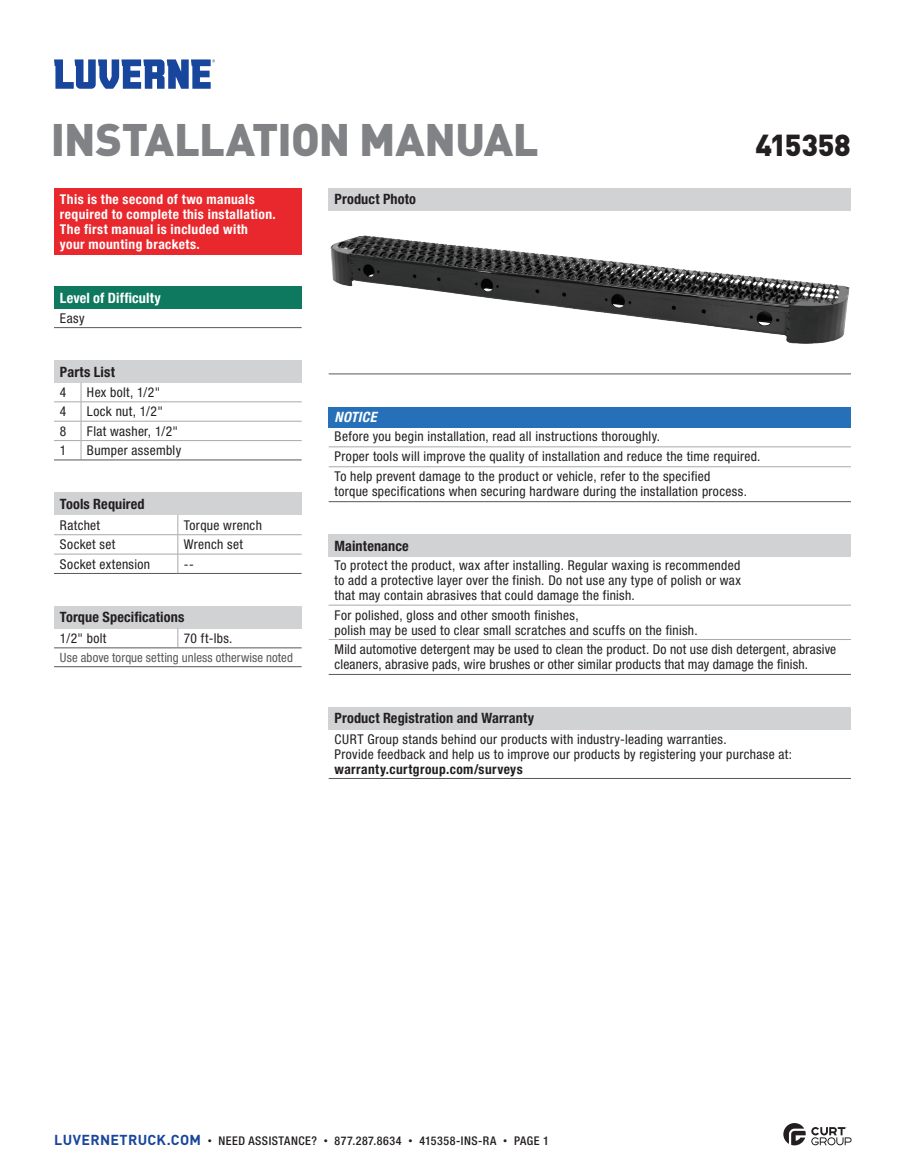
<style>
.page{position:relative;width:905px;height:1175px;background:#fff}
.page>*{position:absolute;margin:0;border:0;box-sizing:border-box;transform-origin:0 0}
.t1{font:900 45px "DINOT";letter-spacing:-.02em;color:#808285}
.t2{font:900 30px "DINOT";letter-spacing:-.01em;color:#231f20}
.t3{font:700 condensed 14.25px "Helvetica Neue LT Std";letter-spacing:.01em;color:#231f20}
.t4{font:700 condensed 14.25px "Helvetica Neue LT Std";letter-spacing:.01em;color:#fff}
.t5{font:italic 700 condensed 14.25px "Helvetica Neue LT Std";letter-spacing:.025em;color:#fff}
.t6{font:condensed 13.5px/15px "Helvetica Neue LT Std";letter-spacing:.025em;color:#231f20}
.t7{font:700 condensed 13.5px/15px "Helvetica Neue LT Std";letter-spacing:.03em;color:#fff}
.t8{font:700 condensed 13.5px "Helvetica Neue LT Std";letter-spacing:.03em;color:#231f20}
.t9{font:condensed 12.75px "Helvetica Neue LT Std";letter-spacing:.01em;color:#57585a}
.t10{font:500 condensed 12px "Helvetica Neue LT Std";letter-spacing:.04em;color:#231f20}
.s1{font-family:"DINOT";font-weight:700;font-stretch:normal;font-size:14.25px;color:#18469d}
.s2{font-family:"DINOT";font-weight:400;font-stretch:normal;font-size:9px}
</style>
<div class="page">
<svg style="left:54px;top:59px;width:161px;height:30px"></svg>
<svg style="left:783px;top:1123px;width:68px;height:22px"></svg>
<div style="left:54px;top:360px;width:248px;height:22px;background:#d1d2d4"></div>
<hr style="left:81px;top:401px;width:221px;height:1px;background:#a8a9ad">
<hr style="left:81px;top:421px;width:221px;height:1px;background:#a8a9ad">
<hr style="left:81px;top:440px;width:221px;height:1px;background:#a8a9ad">
<svg style="left:54px;top:382px;width:28px;height:78px"></svg>
<hr style="left:81px;top:459px;width:221px;height:1px;background:#57585a">
<div style="left:54px;top:493px;width:247px;height:22px;background:#d1d2d4"></div>
<hr style="left:54px;top:534px;width:124px;height:1px;background:#a8a9ad">
<hr style="left:178px;top:534px;width:123px;height:1px;background:#a8a9ad">
<svg style="left:177px;top:515px;width:1px;height:58px"></svg>
<hr style="left:54px;top:554px;width:124px;height:1px;background:#a8a9ad">
<hr style="left:178px;top:554px;width:123px;height:1px;background:#a8a9ad">
<hr style="left:54px;top:573px;width:124px;height:1px;background:#57585a">
<hr style="left:178px;top:573px;width:123px;height:1px;background:#57585a">
<div style="left:328px;top:534px;width:522px;height:22px;background:#d1d2d4"></div>
<hr style="left:328px;top:605px;width:522px;height:1px;background:#a8a9ad">
<hr style="left:328px;top:674px;width:522px;height:1px;background:#57585a">
<hr style="left:328px;top:639px;width:522px;height:1px;background:#a8a9ad">
<div style="left:328px;top:188px;width:522px;height:22px;background:#d1d2d4"></div>
<hr style="left:328px;top:373px;width:522px;height:1px;background:#57585a">
<img style="left:330px;top:235px;width:520px;height:109px">
<div style="left:54px;top:606px;width:247px;height:22px;background:#d1d2d4"></div>
<svg style="left:177px;top:628px;width:1px;height:19px"></svg>
<hr style="left:54px;top:666px;width:124px;height:1px;background:#57585a">
<hr style="left:178px;top:666px;width:123px;height:1px;background:#57585a">
<hr style="left:54px;top:647px;width:124px;height:1px;background:#57585a">
<hr style="left:178px;top:647px;width:123px;height:1px;background:#57585a">
<div style="left:54px;top:287px;width:248px;height:22px;background:#0e795f"></div>
<hr style="left:54px;top:327px;width:248px;height:1px;background:#57585a">
<div style="left:54px;top:188px;width:248px;height:66px;background:#e9282d"></div>
<div style="left:328px;top:407px;width:522px;height:21px;background:#2570b8"></div>
<hr style="left:328px;top:501px;width:522px;height:1px;background:#57585a">
<hr style="left:328px;top:446px;width:522px;height:1px;background:#a8a9ad">
<hr style="left:328px;top:466px;width:522px;height:1px;background:#a8a9ad">
<div style="left:328px;top:707px;width:522px;height:22px;background:#d1d2d4"></div>
<hr style="left:328px;top:778px;width:522px;height:1px;background:#57585a">
<h1 class="t1" style="left:51px;top:103px;width:489px">INSTALLATION MANUAL</h1>
<h2 class="t2" style="left:755px;top:121px;width:97px">415358</h2>
<p class="t7" style="left:60px;top:191px;width:217px">This is the second of two manuals required to complete this installation.<br>The first manual is included with your mounting brackets.</p>
<p class="t4" style="left:60px;top:289px;width:102px">Level of Difficulty</p>
<p class="t6" style="left:60px;top:310px;width:26px">Easy</p>
<p class="t3" style="left:60px;top:363px;width:56px">Parts List</p>
<p class="t6" style="left:60px;top:384px;width:8px">4</p>
<p class="t6" style="left:87px;top:384px;width:75px">Hex bolt, 1/2"</p>
<p class="t6" style="left:60px;top:404px;width:8px">4</p>
<p class="t6" style="left:87px;top:404px;width:77px">Lock nut, 1/2"</p>
<p class="t6" style="left:60px;top:423px;width:8px">8</p>
<p class="t6" style="left:87px;top:423px;width:93px">Flat washer, 1/2"</p>
<p class="t6" style="left:60px;top:443px;width:8px">1</p>
<p class="t6" style="left:87px;top:443px;width:96px">Bumper assembly</p>
<p class="t3" style="left:60px;top:495px;width:86px">Tools Required</p>
<p class="t6" style="left:60px;top:517px;width:42px">Ratchet</p>
<p class="t6" style="left:184px;top:517px;width:80px">Torque wrench</p>
<p class="t6" style="left:60px;top:537px;width:57px">Socket set</p>
<p class="t6" style="left:184px;top:537px;width:61px">Wrench set</p>
<p class="t6" style="left:60px;top:556px;width:92px">Socket extension</p>
<p class="t6" style="left:184px;top:556px;width:11px">--</p>
<p class="t3" style="left:60px;top:608px;width:126px">Torque Specifications</p>
<p class="t6" style="left:60px;top:630px;width:48px">1/2" bolt</p>
<p class="t6" style="left:184px;top:630px;width:50px">70 ft-lbs.</p>
<p class="t9" style="left:60px;top:650px;width:234px">Use above torque setting unless otherwise noted</p>
<p class="t3" style="left:334px;top:190px;width:83px">Product Photo</p>
<p class="t5" style="left:334px;top:408px;width:43px">NOTICE</p>
<p class="t6" style="left:334px;top:426px;width:427px;line-height:20px">Before you begin installation, read all instructions thoroughly.<br>Proper tools will improve the quality of installation and reduce the time required.<br>To help prevent damage to the product or vehicle, refer to the specified</p>
<p class="t6" style="left:334px;top:484px;width:414px">torque specifications when securing hardware during the installation process.</p>
<p class="t3" style="left:334px;top:537px;width:76px">Maintenance</p>
<p class="t6" style="left:334px;top:558px;width:408px;text-align:justify">To protect the product, wax after installing. Regular waxing is recommended to add a protective layer over the finish. Do not use any type of polish or wax that may contain abrasives that could damage the finish.</p>
<p class="t6" style="left:334px;top:607px;width:364px">For polished, gloss and other smooth finishes,<br>polish may be used to clear small scratches and scuffs on the finish.</p>
<p class="t6" style="left:334px;top:641px;width:503px">Mild automotive detergent may be used to clean the product. Do not use dish detergent, abrasive cleaners, abrasive pads, wire brushes or other similar products that may damage the finish.</p>
<p class="t3" style="left:334px;top:709px;width:201px">Product Registration and Warranty</p>
<p class="t6" style="left:334px;top:731px;width:459px">CURT Group stands behind our products with industry-leading warranties.<br>Provide feedback and help us to improve our products by registering your purchase at:</p>
<p class="t8" style="left:334px;top:760px;width:189px">warranty.curtgroup.com/surveys</p>
<p class="t10" style="left:54px;top:1133px;width:496px"><span class="s1">LUVERNETRUCK.COM</span> <span class="s2">•</span> NEED ASSISTANCE? <span class="s2">•</span> 877.287.8634 <span class="s2">•</span> 415358-INS-RA <span class="s2">•</span> PAGE 1</p>
</div>
